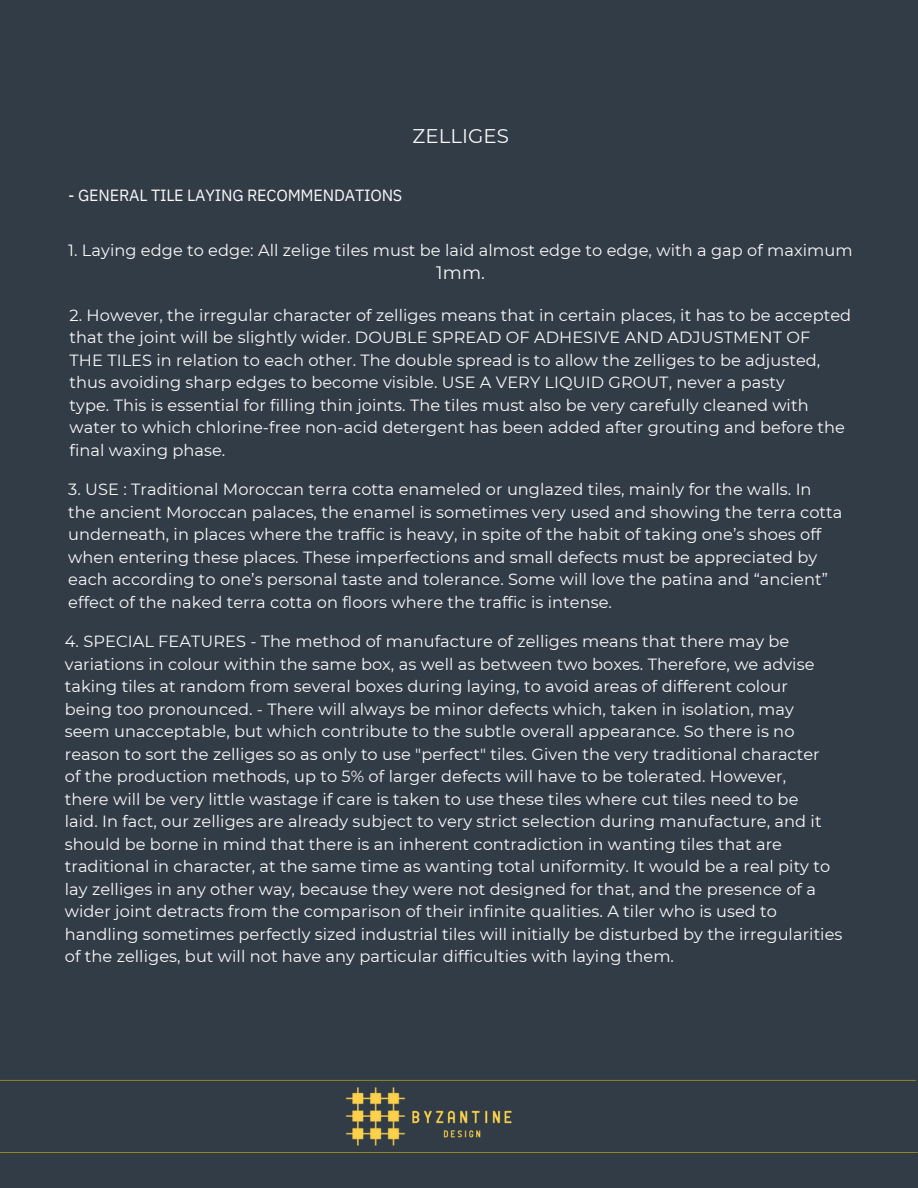
<style>
.page{position:relative;width:918px;height:1188px;background:#323c46}
.page>*{position:absolute;margin:0;border:0;box-sizing:border-box;transform-origin:0 0}
.t1{font:19.8px "Montserrat";letter-spacing:.005em;color:#f9f9fa}
.t2{font:18px "Montserrat";color:#f9f9fa}
.t3{font:16.2px "Montserrat";letter-spacing:.005em;color:#f9f9fa}
.t4{font:16.2px "IBM Plex Sans";letter-spacing:-.01em;color:#f9f9fa}
</style>
<div class="page">
<img style="left:412px;top:1110px;width:100px;height:28px">
<img style="left:345px;top:1087px;width:60px;height:59px">
<hr style="left:0;top:1080px;width:916px;height:1px;background:#f0d106">
<hr style="left:0;top:1152px;width:917px;height:1px;background:#f0d106">
<p class="t1" style="left:412px;top:124px;width:98px">ZELLIGES</p>
<p class="t4" style="left:68px;top:184px;width:336px">- GENERAL TILE LAYING RECOMMENDATIONS</p>
<p class="t3" style="left:68px;top:241px;width:786px">1. Laying edge to edge: All zelige tiles must be laid almost edge to edge, with a gap of maximum</p>
<p class="t2" style="left:436px;top:262px;width:50px">1mm.</p>
<p class="t3" style="left:70px;top:305px;width:783px">2. However, the irregular character of zelliges means that in certain places, it has to be accepted</p>
<p class="t3" style="left:70px;top:327px;width:742px">that the joint will be slightly wider. DOUBLE SPREAD OF ADHESIVE AND ADJUSTMENT OF</p>
<p class="t3" style="left:70px;top:350px;width:752px">THE TILES in relation to each other. The double spread is to allow the zelliges to be adjusted,</p>
<p class="t3" style="left:70px;top:372px;width:717px">thus avoiding sharp edges to become visible. USE A VERY LIQUID GROUT, never a pasty</p>
<p class="t3" style="left:70px;top:395px;width:741px">type. This is essential for filling thin joints. The tiles must also be very carefully cleaned with</p>
<p class="t3" style="left:70px;top:417px;width:777px">water to which chlorine-free non-acid detergent has been added after grouting and before the</p>
<p class="t3" style="left:70px;top:440px;width:157px">final waxing phase.</p>
<p class="t3" style="left:68px;top:479px;width:745px">3. USE : Traditional Moroccan terra cotta enameled or unglazed tiles, mainly for the walls. In</p>
<p class="t3" style="left:68px;top:502px;width:776px">the ancient Moroccan palaces, the enamel is sometimes very used and showing the terra cotta</p>
<p class="t3" style="left:68px;top:524px;width:755px">underneath, in places where the traffic is heavy, in spite of the habit of taking one’s shoes off</p>
<p class="t3" style="left:68px;top:547px;width:751px">when entering these places. These imperfections and small defects must be appreciated by</p>
<p class="t3" style="left:68px;top:569px;width:761px">each according to one’s personal taste and tolerance. Some will love the patina and “ancient”</p>
<p class="t3" style="left:68px;top:592px;width:545px">effect of the naked terra cotta on floors where the traffic is intense.</p>
<p class="t3" style="left:65px;top:631px;width:726px">4. SPECIAL FEATURES - The method of manufacture of zelliges means that there may be</p>
<p class="t3" style="left:65px;top:654px;width:751px">variations in colour within the same box, as well as between two boxes. Therefore, we advise</p>
<p class="t3" style="left:65px;top:676px;width:725px">taking tiles at random from several boxes during laying, to avoid areas of different colour</p>
<p class="t3" style="left:65px;top:699px;width:730px">being too pronounced. - There will always be minor defects which, taken in isolation, may</p>
<p class="t3" style="left:65px;top:721px;width:731px">seem unacceptable, but which contribute to the subtle overall appearance. So there is no</p>
<p class="t3" style="left:65px;top:744px;width:756px">reason to sort the zelliges so as only to use "perfect" tiles. Given the very traditional character</p>
<p class="t3" style="left:65px;top:766px;width:723px">of the production methods, up to 5% of larger defects will have to be tolerated. However,</p>
<p class="t3" style="left:65px;top:789px;width:735px">there will be very little wastage if care is taken to use these tiles where cut tiles need to be</p>
<p class="t3" style="left:65px;top:811px;width:758px">laid. In fact, our zelliges are already subject to very strict selection during manufacture, and it</p>
<p class="t3" style="left:65px;top:834px;width:719px">should be borne in mind that there is an inherent contradiction in wanting tiles that are</p>
<p class="t3" style="left:65px;top:856px;width:767px">traditional in character, at the same time as wanting total uniformity. It would be a real pity to</p>
<p class="t3" style="left:65px;top:879px;width:753px">lay zelliges in any other way, because they were not designed for that, and the presence of a</p>
<p class="t3" style="left:65px;top:901px;width:714px">wider joint detracts from the comparison of their infinite qualities. A tiler who is used to</p>
<p class="t3" style="left:65px;top:924px;width:779px">handling sometimes perfectly sized industrial tiles will initially be disturbed by the irregularities</p>
<p class="t3" style="left:65px;top:946px;width:611px">of the zelliges, but will not have any particular difficulties with laying them.</p>
</div>
